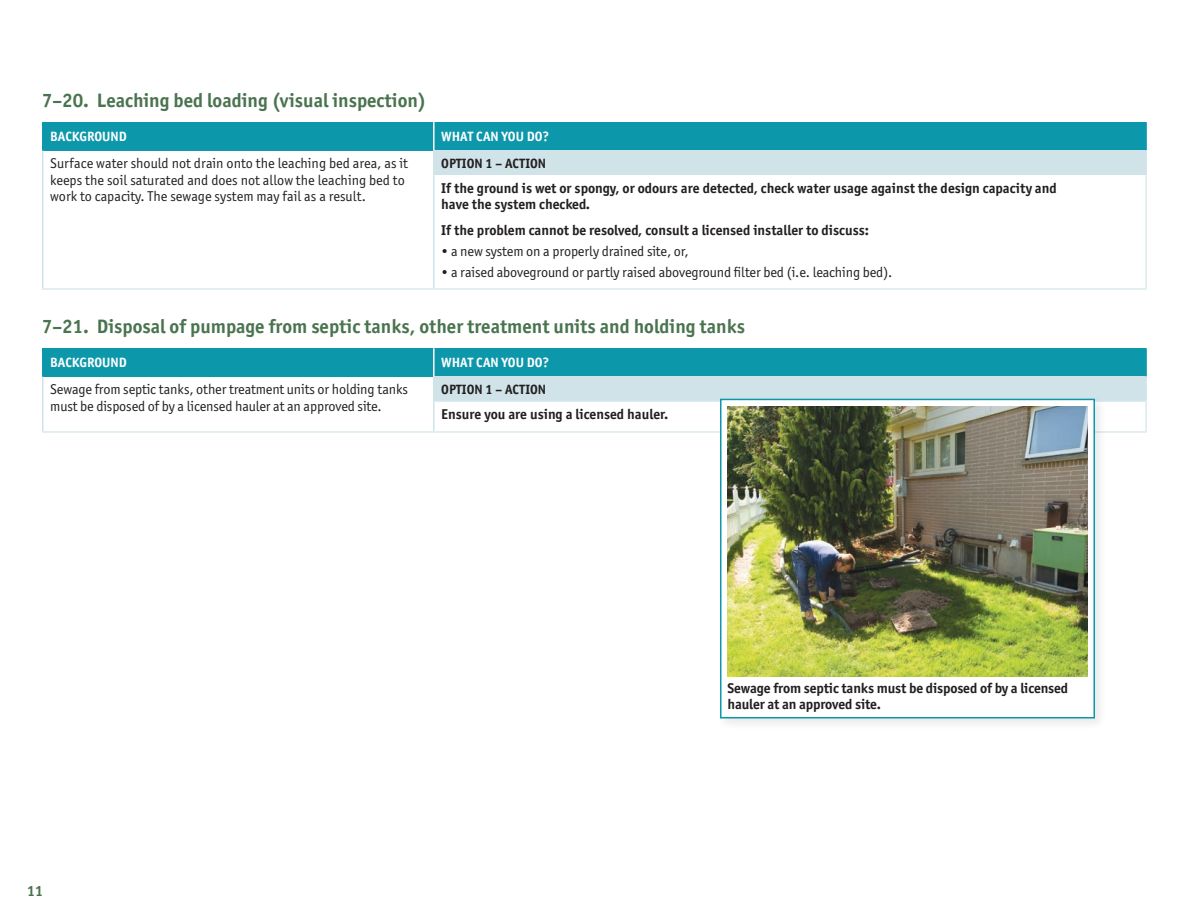
<style>
.page{position:relative;width:1188px;height:918px;background:#fff}
.page>*{position:absolute;margin:0;border:0;box-sizing:border-box;transform-origin:0 0}
.t1{font:700 19.5px "Officina Sans ITC Pro";color:#4a744f}
.t2{font:700 15px "Officina Sans ITC Pro";color:#4a744f}
.t3{font:14.25px/16.5px "Officina Sans ITC Pro";letter-spacing:-.01em;color:#231f20}
.t4{font:700 14.25px/16.5px "Officina Sans ITC Pro";color:#231f20}
.t5{font:700 13.5px "Officina Sans ITC Pro";color:#fff}
.t6{font:700 13.5px "Officina Sans ITC Pro";color:#231f20}
</style>
<div class="page">
<div style="left:43px;top:122px;width:391px;height:28px;background:#0d97aa"></div>
<div style="left:434px;top:122px;width:712px;height:28px;background:#0d97aa"></div>
<div style="left:434px;top:150px;width:712px;height:25px;background:#cfe3e9"></div>
<hr style="left:433px;top:122px;width:2px;height:28px;background:#fff">
<hr style="left:1145px;top:122px;width:2px;height:28px;background:#0d97aa">
<hr style="left:42px;top:150px;width:2px;height:25px;background:#cfe3e9">
<hr style="left:42px;top:175px;width:2px;height:113px;background:#cfe3e9">
<hr style="left:433px;top:150px;width:2px;height:25px;background:#cfe3e9">
<hr style="left:1145px;top:150px;width:2px;height:25px;background:#cfe3e9">
<hr style="left:42px;top:288px;width:392px;height:2px;background:#daeaee">
<hr style="left:433px;top:175px;width:2px;height:113px;background:#cfe3e9">
<hr style="left:1145px;top:175px;width:2px;height:113px;background:#daeaee">
<hr style="left:434px;top:288px;width:713px;height:2px;background:#daeaee">
<hr style="left:42px;top:122px;width:2px;height:28px;background:#0d97aa">
<div style="left:43px;top:348px;width:391px;height:28px;background:#0d97aa"></div>
<div style="left:434px;top:348px;width:712px;height:28px;background:#0d97aa"></div>
<div style="left:434px;top:376px;width:712px;height:25px;background:#cfe3e9"></div>
<hr style="left:433px;top:348px;width:2px;height:28px;background:#fff">
<hr style="left:1145px;top:348px;width:2px;height:28px;background:#0d97aa">
<hr style="left:42px;top:376px;width:2px;height:25px;background:#cfe3e9">
<hr style="left:42px;top:401px;width:2px;height:30px;background:#cfe3e9">
<hr style="left:433px;top:376px;width:2px;height:25px;background:#cfe3e9">
<hr style="left:1145px;top:376px;width:2px;height:25px;background:#cfe3e9">
<hr style="left:42px;top:431px;width:392px;height:2px;background:#daeaee">
<hr style="left:433px;top:401px;width:2px;height:30px;background:#cfe3e9">
<hr style="left:435px;top:401px;width:712px;height:1px;background:#daeaee">
<hr style="left:1145px;top:402px;width:2px;height:29px;background:#daeaee">
<hr style="left:434px;top:431px;width:713px;height:2px;background:#daeaee">
<hr style="left:42px;top:348px;width:2px;height:28px;background:#0d97aa">
<div style="left:716px;top:395px;width:392px;height:336px;background:#231f20;opacity:.1"></div>
<div style="left:720px;top:399px;width:375px;height:319px;background:#fff;border:2px solid #0d97aa"></div>
<img style="left:728px;top:406px;width:360px;height:270px">
<h1 class="t1" style="left:42px;top:88px;width:386px">7–20. Leaching bed loading (visual inspection)</h1>
<p class="t5" style="left:50px;top:128px;width:78px">BACKGROUND</p>
<p class="t5" style="left:441px;top:128px;width:109px">WHAT CAN YOU DO?</p>
<p class="t3" style="left:50px;top:155px;width:359px">Surface water should not drain onto the leaching bed area, as it keeps the soil saturated and does not allow the leaching bed to work to capacity. The sewage system may fail as a result.</p>
<p class="t6" style="left:441px;top:155px;width:106px">OPTION 1 – ACTION</p>
<p class="t4" style="left:441px;top:180px;width:617px">If the ground is wet or spongy, or odours are detected, check water usage against the design capacity and have the system checked.</p>
<p class="t4" style="left:441px;top:222px;width:429px">If the problem cannot be resolved, consult a licensed installer to discuss:</p>
<p class="t3" style="left:441px;top:243px;width:249px">• a new system on a properly drained site, or,</p>
<p class="t3" style="left:441px;top:264px;width:453px">• a raised aboveground or partly raised aboveground filter bed (i.e. leaching bed).</p>
<h1 class="t1" style="left:42px;top:314px;width:705px">7–21. Disposal of pumpage from septic tanks, other treatment units and holding tanks</h1>
<p class="t5" style="left:50px;top:354px;width:78px">BACKGROUND</p>
<p class="t5" style="left:441px;top:354px;width:109px">WHAT CAN YOU DO?</p>
<p class="t3" style="left:50px;top:381px;width:359px">Sewage from septic tanks, other treatment units or holding tanks must be disposed of by a licensed hauler at an approved site.</p>
<p class="t6" style="left:441px;top:381px;width:106px">OPTION 1 – ACTION</p>
<p class="t4" style="left:441px;top:406px;width:229px">Ensure you are using a licensed hauler.</p>
<p class="t2" style="left:27px;top:882px;width:18px">11</p>
<p class="t4" style="left:728px;top:679px;width:342px">Sewage from septic tanks must be disposed of by a licensed hauler at an approved site.</p>
</div>
